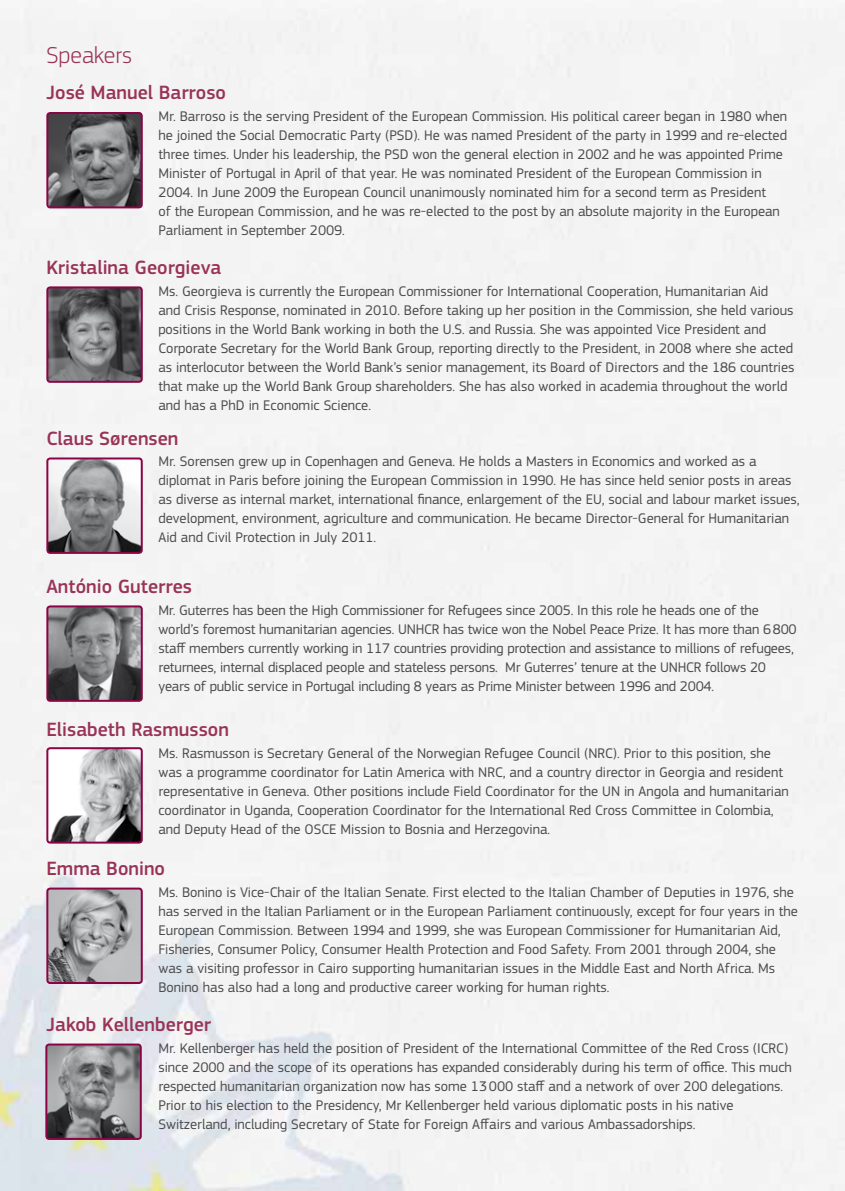
<style>
.page{position:relative;width:845px;height:1191px;background:#f3f3f3}
.page>*{position:absolute;margin:0;border:0;box-sizing:border-box;transform-origin:0 0}
.t1{font:300 24px "EC Square Sans Pro";color:#993358}
.t2{font:500 20px "EC Square Sans Pro";color:#993358}
.t3{font:14.4px/19px "EC Square Sans Pro";color:#4b4b4d}
</style>
<div class="page">
<img style="left:49px;top:289px;width:91px;height:91px">
<div style="left:46px;top:286px;width:97px;height:97px;border:2px solid #8b0546;border-radius:3px"></div>
<img style="left:49px;top:460px;width:91px;height:91px">
<div style="left:46px;top:457px;width:97px;height:97px;border:2px solid #8b0546;border-radius:3px"></div>
<img style="left:49px;top:608px;width:91px;height:91px">
<div style="left:46px;top:605px;width:97px;height:97px;border:2px solid #8b0546;border-radius:3px"></div>
<img style="left:49px;top:750px;width:91px;height:90px">
<div style="left:46px;top:747px;width:97px;height:96px;border:2px solid #8b0546;border-radius:3px"></div>
<img style="left:49px;top:890px;width:91px;height:91px">
<div style="left:46px;top:887px;width:97px;height:97px;border:2px solid #8b0546;border-radius:3px"></div>
<img style="left:49px;top:115px;width:91px;height:90px">
<div style="left:46px;top:112px;width:97px;height:96px;border:2px solid #8b0546;border-radius:3px"></div>
<img style="left:48px;top:1046px;width:91px;height:91px">
<div style="left:45px;top:1043px;width:97px;height:97px;border:2px solid #8b0546;border-radius:3px"></div>
<h1 class="t1" style="left:46px;top:41px;width:87px">Speakers</h1>
<h2 class="t2" style="left:46px;top:81px;width:181px">José Manuel Barroso</h2>
<p class="t3" style="left:158px;top:107px;width:630px">Mr. Barroso is the serving President of the European Commission. His political career began in 1980 when he joined the Social Democratic Party (PSD). He was named President of the party in 1999 and re-elected three times. Under his leadership, the PSD won the general election in 2002 and he was appointed Prime Minister of Portugal in April of that year. He was nominated President of the European Commission in 2004. In June 2009 the European Council unanimously nominated him for a second term as President<br>of the European Commission, and he was re-elected to the post by an absolute majority in the European Parliament in September 2009.</p>
<h2 class="t2" style="left:46px;top:256px;width:177px">Kristalina Georgieva</h2>
<p class="t3" style="left:158px;top:282px;width:637px">Ms. Georgieva is currently the European Commissioner for International Cooperation, Humanitarian Aid<br>and Crisis Response, nominated in 2010. Before taking up her position in the Commission, she held various positions in the World Bank working in both the U.S. and Russia. She was appointed Vice President and Corporate Secretary for the World Bank Group, reporting directly to the President, in 2008 where she acted as interlocutor between the World Bank’s senior management, its Board of Directors and the 186 countries that make up the World Bank Group shareholders. She has also worked in academia throughout the world and has a PhD in Economic Science.</p>
<h2 class="t2" style="left:46px;top:426px;width:134px">Claus Sørensen</h2>
<p class="t3" style="left:158px;top:452px;width:643px">Mr. Sorensen grew up in Copenhagen and Geneva. He holds a Masters in Economics and worked as a diplomat in Paris before joining the European Commission in 1990. He has since held senior posts in areas as diverse as internal market, international finance, enlargement of the EU, social and labour market issues, development, environment, agriculture and communication. He became Director-General for Humanitarian Aid and Civil Protection in July 2011.</p>
<h2 class="t2" style="left:46px;top:575px;width:147px">António Guterres</h2>
<p class="t3" style="left:158px;top:601px;width:640px">Mr. Guterres has been the High Commissioner for Refugees since 2005. In this role he heads one of the world’s foremost humanitarian agencies. UNHCR has twice won the Nobel Peace Prize. It has more than 6800 staff members currently working in 117 countries providing protection and assistance to millions of refugees, returnees, internal displaced people and stateless persons. Mr Guterres’ tenure at the UNHCR follows 20 years of public service in Portugal including 8 years as Prime Minister between 1996 and 2004.</p>
<h2 class="t2" style="left:46px;top:717px;width:184px">Elisabeth Rasmusson</h2>
<p class="t3" style="left:158px;top:743px;width:632px">Ms. Rasmusson is Secretary General of the Norwegian Refugee Council (NRC). Prior to this position, she was a programme coordinator for Latin America with NRC, and a country director in Georgia and resident representative in Geneva. Other positions include Field Coordinator for the UN in Angola and humanitarian coordinator in Uganda, Cooperation Coordinator for the International Red Cross Committee in Colombia, and Deputy Head of the OSCE Mission to Bosnia and Herzegovina.</p>
<h2 class="t2" style="left:46px;top:857px;width:120px">Emma Bonino</h2>
<p class="t3" style="left:158px;top:883px;width:641px">Ms. Bonino is Vice-Chair of the Italian Senate. First elected to the Italian Chamber of Deputies in 1976, she has served in the Italian Parliament or in the European Parliament continuously, except for four years in the European Commission. Between 1994 and 1999, she was European Commissioner for Humanitarian Aid, Fisheries, Consumer Policy, Consumer Health Protection and Food Safety. From 2001 through 2004, she was a visiting professor in Cairo supporting humanitarian issues in the Middle East and North Africa. Ms Bonino has also had a long and productive career working for human rights.</p>
<h2 class="t2" style="left:46px;top:1012px;width:166px">Jakob Kellenberger</h2>
<p class="t3" style="left:158px;top:1038px;width:635px">Mr. Kellenberger has held the position of President of the International Committee of the Red Cross (ICRC) since 2000 and the scope of its operations has expanded considerably during his term of office. This much respected humanitarian organization now has some 13000 staff and a network of over 200 delegations.<br>Prior to his election to the Presidency, Mr Kellenberger held various diplomatic posts in his native Switzerland, including Secretary of State for Foreign Affairs and various Ambassadorships.</p>
</div>
